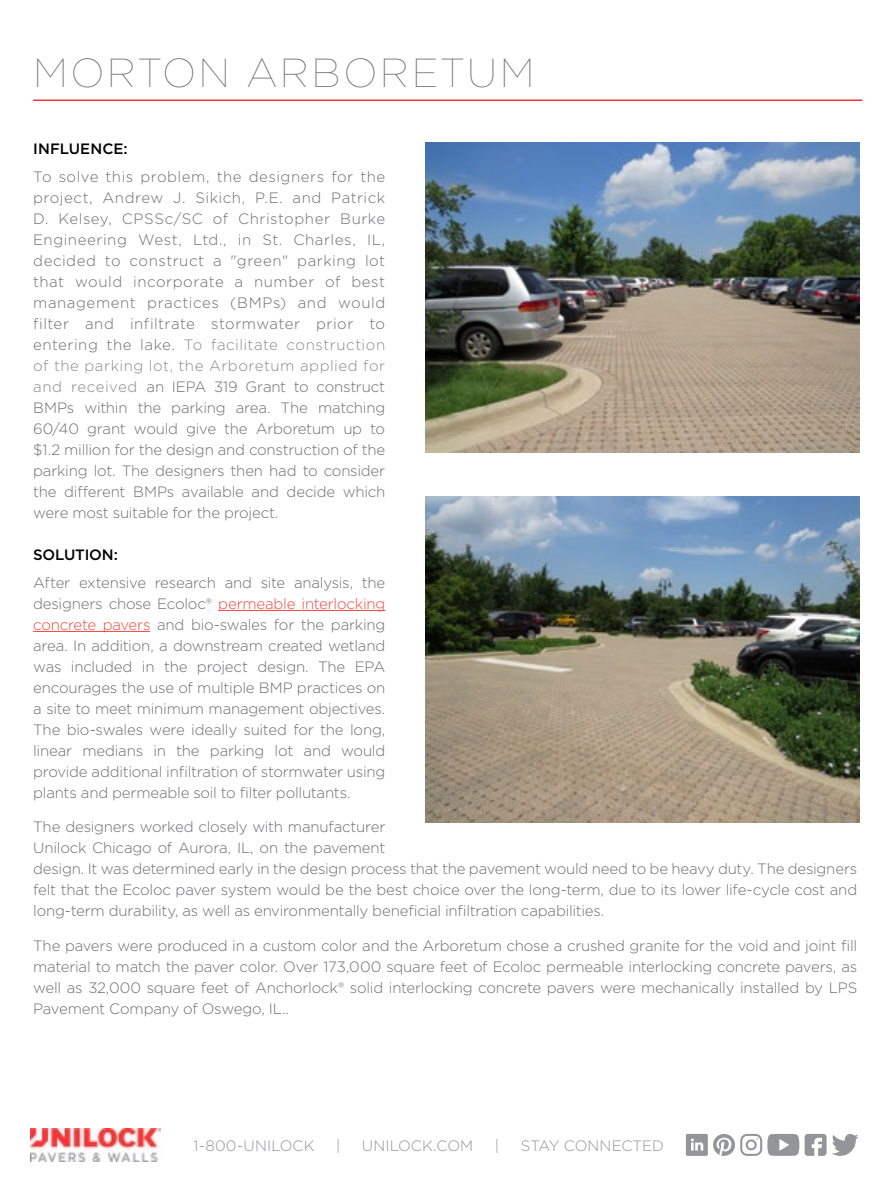
<style>
.page{position:relative;width:891px;height:1188px;background:#fff}
.page>*{position:absolute;margin:0;border:0;box-sizing:border-box;transform-origin:0 0}
.t1{font:100 40.5px "Gotham";letter-spacing:.06em;color:#6d6e71}
.t2{font:300 15px/21px "Gotham";letter-spacing:-.015em;color:#6d6e71;text-align:justify}
.t3{font:300 15px "Gotham";letter-spacing:.005em;color:#939598}
.t4{font:500 15px "Gotham";letter-spacing:-.005em;color:#000}
.s1{color:#888a8d}
.s2{color:#f0493e}
</style>
<div class="page">
<hr style="left:218px;top:610px;width:167px;height:1px;background:#f0493e">
<hr style="left:33px;top:631px;width:117px;height:1px;background:#f0493e">
<img style="left:426px;top:496px;width:433px;height:327px">
<img style="left:426px;top:142px;width:433px;height:311px">
<hr style="left:33px;top:99px;width:829px;height:2px;background:#ef3742">
<img style="left:31px;top:1129px;width:129px;height:32px">
<svg style="left:686px;top:1134px;width:113px;height:22px"></svg>
<svg style="left:805px;top:1134px;width:54px;height:22px"></svg>
<h1 class="t1" style="left:33px;top:48px;width:503px">MORTON ARBORETUM</h1>
<p class="t4" style="left:33px;top:139px;width:96px">INFLUENCE:</p>
<p class="t2" style="left:33px;top:166px;width:354px">To solve this problem, the designers for the project, Andrew J. Sikich, P.E. and Patrick D. Kelsey, CPSSc/SC of Christopher Burke Engineering West, Ltd., in St. Charles, IL, decided to construct a "green" parking lot that would incorporate a number of best management practices (BMPs) and would filter and infiltrate stormwater prior to entering the lake. <span class="s1">To facilitate construction of the parking lot, the Arboretum applied for and received</span> an IEPA 319 Grant to construct BMPs within the parking area. The matching 60/40 grant would give the Arboretum up to $1.2 million for the design and construction of the parking lot. The designers then had to consider the different BMPs available and decide which were most suitable for the project.</p>
<p class="t4" style="left:33px;top:545px;width:86px">SOLUTION:</p>
<p class="t2" style="left:33px;top:572px;width:354px">After extensive research and site analysis, the designers chose Ecoloc® <span class="s2">permeable interlocking concrete pavers</span> and bio-swales for the parking area. In addition, a downstream created wetland was included in the project design. The EPA encourages the use of multiple BMP practices on a site to meet minimum management objectives.<br>The bio-swales were ideally suited for the long, linear medians in the parking lot and would provide additional infiltration of stormwater using plants and permeable soil to filter pollutants.</p>
<p class="t2" style="left:33px;top:816px;width:826px;text-align:left">The designers worked closely with manufacturer<br>Unilock Chicago of Aurora, IL, on the pavement<br>design. It was determined early in the design process that the pavement would need to be heavy duty. The designers felt that the Ecoloc paver system would be the best choice over the long-term, due to its lower life-cycle cost and long-term durability, as well as environmentally beneficial infiltration capabilities.</p>
<p class="t2" style="left:33px;top:935px;width:826px">The pavers were produced in a custom color and the Arboretum chose a crushed granite for the void and joint fill material to match the paver color. Over 173,000 square feet of Ecoloc permeable interlocking concrete pavers, as well as 32,000 square feet of Anchorlock® solid interlocking concrete pavers were mechanically installed by LPS Pavement Company of Oswego, IL..</p>
<p class="t3" style="left:194px;top:1136px;width:122px">1-800-UNILOCK</p>
<p class="t3" style="left:336px;top:1136px;width:6px">|</p>
<p class="t3" style="left:362px;top:1136px;width:113px">UNILOCK.COM</p>
<p class="t3" style="left:495px;top:1136px;width:6px">|</p>
<p class="t3" style="left:521px;top:1136px;width:145px">STAY CONNECTED</p>
</div>
